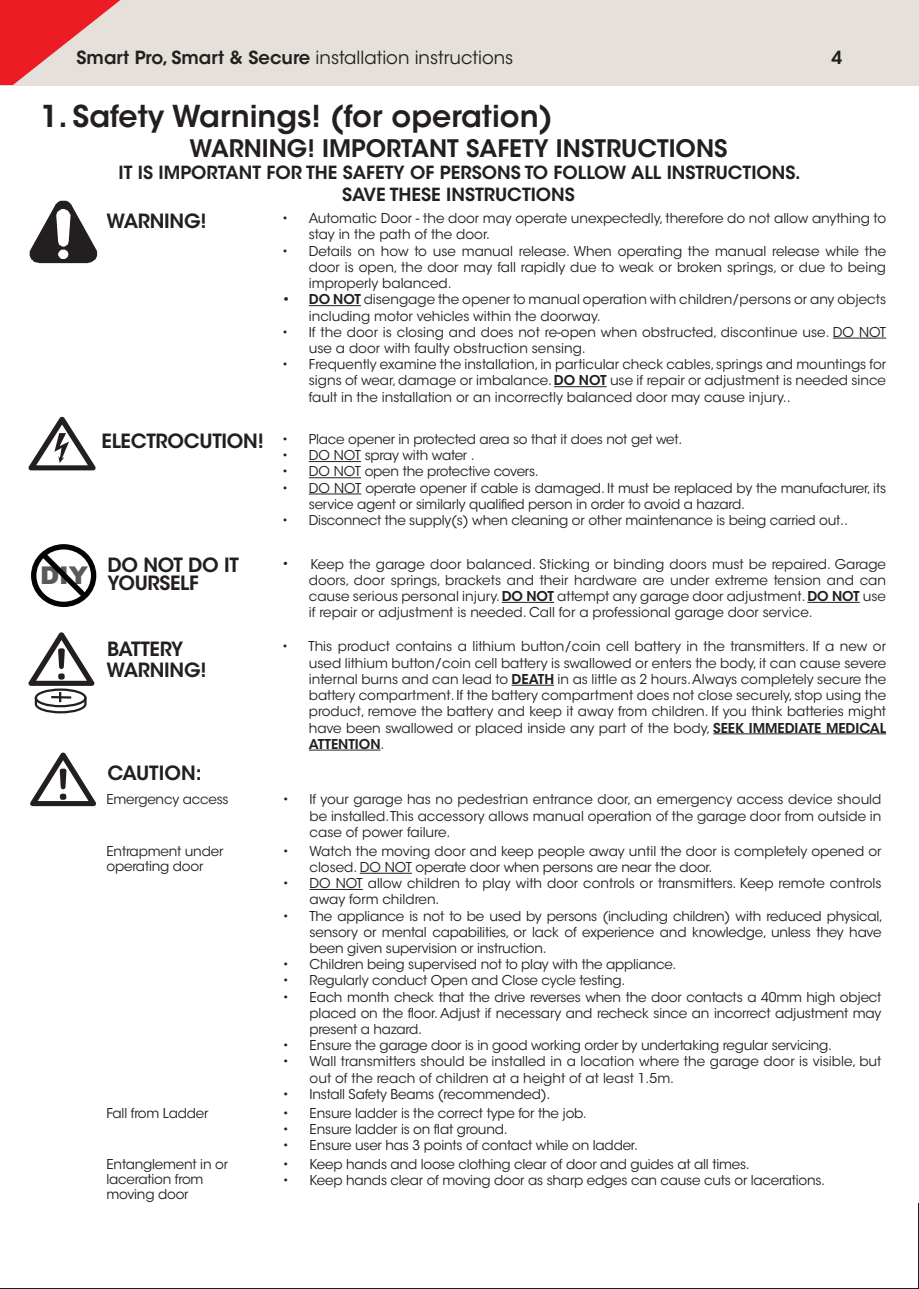
<style>
.page{position:relative;width:919px;height:1289px;background:#fff}
.page>*{position:absolute;margin:0;border:0;box-sizing:border-box;transform-origin:0 0}
.t1{font:600 30px "ITC Avant Garde Std";color:#231f20}
.t2{font:900 24.45px "Arial";color:#595a5c}
.t3{font:600 24px "ITC Avant Garde Std";color:#231f20}
.t4{font:600 19.5px/18px "ITC Avant Garde Std";letter-spacing:-.015em;color:#231f20}
.t5{font:600 18px/21.6px "ITC Avant Garde Std";color:#231f20;text-align:center}
.t6{font:18px "ITC Avant Garde Std";color:#231f20}
.t7{font:13.5px/16.2px "ITC Avant Garde Std";letter-spacing:-.015em;color:#231f20}
.s1{font-weight:600}
.s2{font-size:15px}
</style>
<div class="page">
<div style="left:0;top:0;width:918px;height:85px;background:#e5e1da"></div>
<svg style="left:0;top:0;width:120px;height:85px"></svg>
<hr style="left:309px;top:305px;width:52px;height:1px;background:#231f20">
<hr style="left:832px;top:338px;width:54px;height:1px;background:#231f20">
<hr style="left:554px;top:386px;width:52px;height:1px;background:#231f20">
<hr style="left:309px;top:461px;width:52px;height:1px;background:#231f20">
<hr style="left:309px;top:477px;width:52px;height:1px;background:#231f20">
<hr style="left:309px;top:493px;width:52px;height:1px;background:#231f20">
<hr style="left:501px;top:602px;width:53px;height:1px;background:#231f20">
<hr style="left:807px;top:602px;width:52px;height:1px;background:#231f20">
<hr style="left:511px;top:685px;width:43px;height:1px;background:#231f20">
<hr style="left:713px;top:733px;width:173px;height:1px;background:#231f20">
<hr style="left:309px;top:749px;width:71px;height:1px;background:#231f20">
<hr style="left:360px;top:872px;width:52px;height:1px;background:#231f20">
<hr style="left:309px;top:889px;width:54px;height:1px;background:#231f20">
<div style="left:31px;top:544px;width:65px;height:63px;border:5px solid #020304;border-radius:50%"></div>
<svg style="left:35px;top:546px;width:56px;height:56px"></svg>
<svg style="left:30px;top:201px;width:67px;height:62px"></svg>
<svg style="left:28px;top:417px;width:68px;height:53px"></svg>
<svg style="left:30px;top:752px;width:66px;height:54px"></svg>
<svg style="left:28px;top:632px;width:67px;height:54px"></svg>
<div style="left:35px;top:688px;width:52px;height:19px;border:2px solid #231f20;border-radius:50%"></div>
<svg style="left:34px;top:692px;width:53px;height:22px"></svg>
<h3 class="t6" style="left:77px;top:46px;width:438px"><span class="s1">Smart Pro, Smart &amp; Secure</span> installation instructions</h3>
<h3 class="t5" style="left:831px;top:46px;width:12px">4</h3>
<h1 class="t1" style="left:40px;top:97px;width:513px">1. Safety Warnings! (for operation)</h1>
<h2 class="t2" style="left:40px;top:557px;width:49px">DIY</h2>
<h3 class="t3" style="left:189px;top:133px;width:539px">WARNING! IMPORTANT SAFETY INSTRUCTIONS</h3>
<h3 class="t5" style="left:119px;top:162px;width:683px">IT IS IMPORTANT FOR THE SAFETY OF PERSONS TO FOLLOW ALL INSTRUCTIONS.<br>SAVE THESE INSTRUCTIONS</h3>
<h3 class="t4" style="left:106px;top:211px;width:102px">WARNING!</h3>
<p class="t7" style="left:309px;top:210px;width:579px;text-indent:-27px">• Automatic Door - the door may operate unexpectedly, therefore do not allow anything to stay in the path of the door.</p>
<p class="t7" style="left:309px;top:243px;width:579px;text-align:justify;text-indent:-27px">• Details on how to use manual release. When operating the manual release while the door is open, the door may fall rapidly due to weak or broken springs, or due to being improperly balanced.</p>
<p class="t7" style="left:309px;top:291px;width:578px;text-indent:-27px"><span class="s1">• DO NOT</span> disengage the opener to manual operation with children/persons or any objects including motor vehicles within the doorway.</p>
<p class="t7" style="left:309px;top:324px;width:578px;text-indent:-27px">• If the door is closing and does not re-open when obstructed, discontinue use. DO NOT use a door with faulty obstruction sensing.</p>
<p class="t7" style="left:309px;top:356px;width:578px;text-align:justify;text-indent:-27px">• Frequently examine the installation, in particular check cables, springs and mountings for signs of wear, damage or imbalance. <span class="s1">DO NOT</span> use if repair or adjustment is needed since fault in the installation or an incorrectly balanced door may cause injury..</p>
<h3 class="t4" style="left:102px;top:432px;width:188px">ELECTROCUTION! <sup>•</sup></h3>
<p class="t7" style="left:309px;top:431px;width:375px">Place opener in protected area so that it does not get wet.</p>
<p class="t7" style="left:282px;top:447px;width:194px">• DO NOT spray with water .</p>
<p class="t7" style="left:282px;top:463px;width:258px">• DO NOT open the protective covers.</p>
<p class="t7" style="left:309px;top:480px;width:578px;text-indent:-27px">• DO NOT operate opener if cable is damaged. It must be replaced by the manufacturer, its service agent or similarly qualified person in order to avoid a hazard.</p>
<p class="t7" style="left:282px;top:512px;width:567px">• Disconnect the supply(s) when cleaning or other maintenance is being carried out..</p>
<h3 class="t4" style="left:108px;top:556px;width:133px">DO NOT DO IT<br>YOURSELF</h3>
<p class="t7" style="left:309px;top:556px;width:578px;text-align:justify;text-indent:-27px"><span class="s2">•</span> Keep the garage door balanced. Sticking or binding doors must be repaired. Garage doors, door springs, brackets and their hardware are under extreme tension and can cause serious personal injury. <span class="s1">DO NOT</span> attempt any garage door adjustment. <span class="s1">DO NOT</span> use if repair or adjustment is needed. Call for a professional garage door service.</p>
<h3 class="t4" style="left:106px;top:638px;width:102px;line-height:21px">BATTERY<br>WARNING!</h3>
<p class="t7" style="left:309px;top:638px;width:579px;text-align:justify;text-indent:-27px">• This product contains a lithium button/coin cell battery in the transmitters. If a new or used lithium button/coin cell battery is swallowed or enters the body, it can cause severe internal burns and can lead to <span class="s1">DEATH</span> in as little as 2 hours. Always completely secure the battery compartment. If the battery compartment does not close securely, stop using the product, remove the battery and keep it away from children. If you think batteries might have been swallowed or placed inside any part of the body, <span class="s1">SEEK IMMEDIATE MEDICAL ATTENTION</span>.</p>
<h3 class="t4" style="left:107px;top:764px;width:96px">CAUTION:</h3>
<p class="t7" style="left:106px;top:791px;width:124px">Emergency access</p>
<p class="t7" style="left:309px;top:791px;width:573px;text-align:justify;text-indent:-27px">• If your garage has no pedestrian entrance door, an emergency access device should be installed. This accessory allows manual operation of the garage door from outside in case of power failure.</p>
<p class="t7" style="left:106px;top:843px;width:118px;line-height:15px">Entrapment under operating door</p>
<p class="t7" style="left:309px;top:842px;width:573px;text-indent:-27px">• Watch the moving door and keep people away until the door is completely opened or closed. DO NOT operate door when persons are near the door.</p>
<p class="t7" style="left:309px;top:875px;width:573px;text-indent:-27px">• DO NOT allow children to play with door controls or transmitters. Keep remote controls away form children.</p>
<p class="t7" style="left:309px;top:907px;width:575px;text-align:justify;text-indent:-27px">• The appliance is not to be used by persons (including children) with reduced physical, sensory or mental capabilities, or lack of experience and knowledge, unless they have been given supervision or instruction.</p>
<p class="t7" style="left:282px;top:956px;width:395px">• Children being supervised not to play with the appliance.</p>
<p class="t7" style="left:282px;top:972px;width:344px">• Regularly conduct Open and Close cycle testing.</p>
<p class="t7" style="left:309px;top:988px;width:573px;text-align:justify;text-indent:-27px">• Each month check that the drive reverses when the door contacts a 40mm high object placed on the floor. Adjust if necessary and recheck since an incorrect adjustment may present a hazard.</p>
<p class="t7" style="left:282px;top:1037px;width:551px">• Ensure the garage door is in good working order by undertaking regular servicing.</p>
<p class="t7" style="left:309px;top:1053px;width:573px;text-indent:-27px">• Wall transmitters should be installed in a location where the garage door is visible, but out of the reach of children at a height of at least 1.5m.</p>
<p class="t7" style="left:282px;top:1085px;width:269px">• Install Safety Beams (recommended).</p>
<p class="t7" style="left:106px;top:1104px;width:103px">Fall from Ladder</p>
<p class="t7" style="left:282px;top:1104px;width:305px">• Ensure ladder is the correct type for the job.</p>
<p class="t7" style="left:282px;top:1121px;width:226px">• Ensure ladder is on flat ground.</p>
<p class="t7" style="left:282px;top:1137px;width:357px">• Ensure user has 3 points of contact while on ladder.</p>
<p class="t7" style="left:106px;top:1156px;width:123px;line-height:15px">Entanglement in or laceration from moving door</p>
<p class="t7" style="left:282px;top:1156px;width:468px">• Keep hands and loose clothing clear of door and guides at all times.</p>
<p class="t7" style="left:282px;top:1172px;width:544px">• Keep hands clear of moving door as sharp edges can cause cuts or lacerations.</p>
</div>
